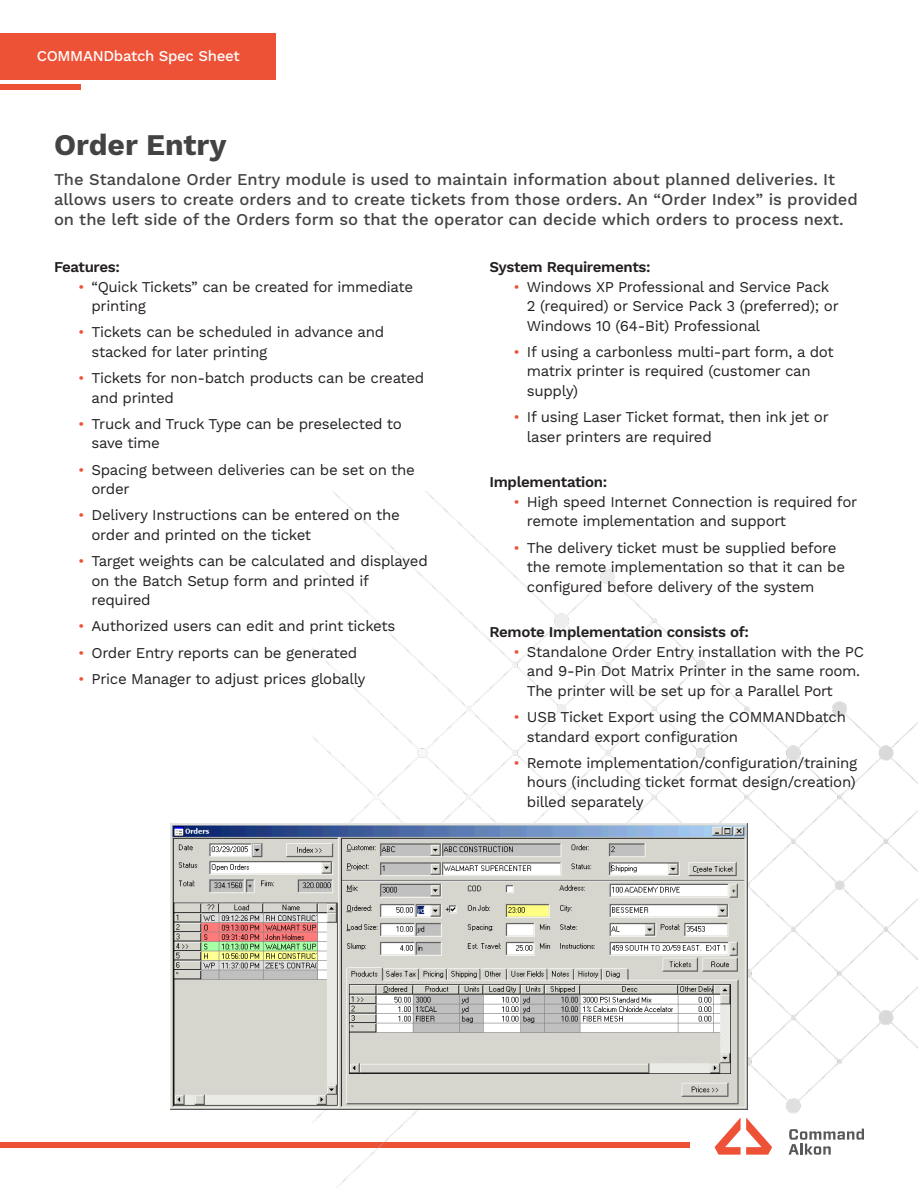
<style>
.page{position:relative;width:918px;height:1188px;background:#fff}
.page>*{position:absolute;margin:0;border:0;box-sizing:border-box;transform-origin:0 0}
.t1{font:700 30px "Work Sans";color:#434343}
.Subtitle{font:500 16.5px/19.8px "Work Sans";color:#434343}
.t2{font:15px/19.5px "Work Sans";letter-spacing:-.02em;color:#231f20}
.Header_Bullet{font:600 15px "Work Sans";letter-spacing:-.02em;color:#231f20}
.t3{font:500 15px "Work Sans";letter-spacing:-.02em;color:#fff}
.s1{color:#ed5136}
</style>
<div class="page">
<div style="left:0;top:1142px;width:690px;height:5px;background:#ed5136"></div>
<img style="left:312px;top:491px;width:606px;height:697px">
<div style="left:0;top:33px;width:275px;height:47px;background:#ed5136"></div>
<div style="left:0;top:84px;width:81px;height:6px;background:#ed5136"></div>
<svg style="left:789px;top:1129px;width:75px;height:26px"></svg>
<svg style="left:715px;top:1118px;width:57px;height:37px"></svg>
<img style="left:170px;top:823px;width:578px;height:287px">
<p class="t3" style="left:37px;top:47px;width:205px">COMMANDbatch Spec Sheet</p>
<p class="t1" style="left:54px;top:127px;width:174px">Order Entry</p>
<p class="Subtitle" style="left:54px;top:171px;width:805px">The Standalone Order Entry module is used to maintain information about planned deliveries. It allows users to create orders and to create tickets from those orders. An “Order Index” is provided on the left side of the Orders form so that the operator can decide which orders to process next.</p>
<p class="Header_Bullet" style="left:54px;top:258px;width:68px">Features:</p>
<p class="t2" style="left:92px;top:277px;width:323px;text-indent:-14px"><span class="s1">•</span> “Quick Tickets” can be created for immediate printing</p>
<p class="t2" style="left:92px;top:323px;width:294px;text-indent:-14px"><span class="s1">•</span> Tickets can be scheduled in advance and stacked for later printing</p>
<p class="t2" style="left:92px;top:369px;width:334px;text-indent:-14px"><span class="s1">•</span> Tickets for non-batch products can be created and printed</p>
<p class="t2" style="left:92px;top:415px;width:312px;text-indent:-14px"><span class="s1">•</span> Truck and Truck Type can be preselected to save time</p>
<p class="t2" style="left:92px;top:460px;width:325px;text-indent:-14px"><span class="s1">•</span> Spacing between deliveries can be set on the order</p>
<p class="t2" style="left:92px;top:506px;width:310px;text-indent:-14px"><span class="s1">•</span> Delivery Instructions can be entered on the order and printed on the ticket</p>
<p class="t2" style="left:92px;top:552px;width:338px;text-indent:-14px"><span class="s1">•</span> Target weights can be calculated and displayed on the Batch Setup form and printed if required</p>
<p class="t2" style="left:78px;top:617px;width:319px"><span class="s1">•</span> Authorized users can edit and print tickets</p>
<p class="t2" style="left:78px;top:643px;width:281px"><span class="s1">•</span> Order Entry reports can be generated</p>
<p class="t2" style="left:78px;top:670px;width:289px"><span class="s1">•</span> Price Manager to adjust prices globally</p>
<p class="Header_Bullet" style="left:489px;top:258px;width:163px">System Requirements:</p>
<p class="t2" style="left:527px;top:277px;width:313px;text-indent:-14px"><span class="s1">•</span> Windows XP Professional and Service Pack<br>2 (required) or Service Pack 3 (preferred); or<br>Windows 10 (64-Bit) Professional</p>
<p class="t2" style="left:527px;top:343px;width:309px;text-indent:-14px"><span class="s1">•</span> If using a carbonless multi-part form, a dot matrix printer is required (customer can supply)</p>
<p class="t2" style="left:527px;top:408px;width:304px;text-indent:-14px"><span class="s1">•</span> If using Laser Ticket format, then ink jet or laser printers are required</p>
<p class="Header_Bullet" style="left:489px;top:474px;width:119px">Implementation:</p>
<p class="t2" style="left:527px;top:493px;width:332px;text-indent:-14px"><span class="s1">•</span> High speed Internet Connection is required for remote implementation and support</p>
<p class="t2" style="left:527px;top:538px;width:320px;text-indent:-14px"><span class="s1">•</span> The delivery ticket must be supplied before the remote implementation so that it can be configured before delivery of the system</p>
<p class="Header_Bullet" style="left:489px;top:624px;width:261px">Remote Implementation consists of:</p>
<p class="t2" style="left:527px;top:643px;width:339px;text-indent:-14px"><span class="s1">•</span> Standalone Order Entry installation with the PC and 9-Pin Dot Matrix Printer in the same room.<br>The printer will be set up for a Parallel Port</p>
<p class="t2" style="left:527px;top:708px;width:321px;text-indent:-14px"><span class="s1">•</span> USB Ticket Export using the COMMANDbatch standard export configuration</p>
<p class="t2" style="left:527px;top:754px;width:332px;text-align:justify;text-indent:-14px"><span class="s1">•</span> Remote implementation/configuration/training hours (including ticket format design/creation) billed separately</p>
</div>
